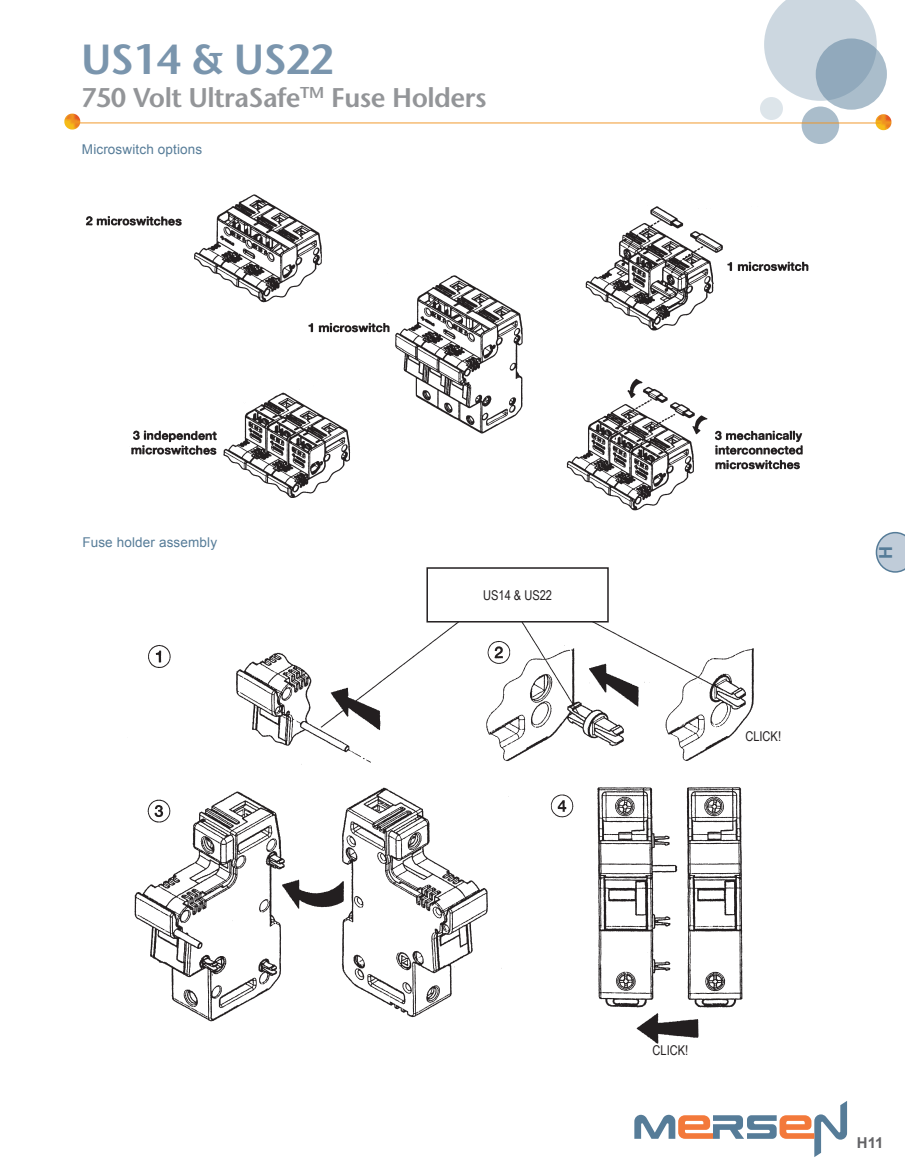
<style>
.page{position:relative;width:905px;height:1175px;background:#fff}
.page>*{position:absolute;margin:0;border:0;box-sizing:border-box;transform-origin:0 0}
.Page_Title{font:600 42px "Stone Sans Std";letter-spacing:-.02em;color:#7a95ad}
.Page_Title-2{font:600 27px "Stone Sans Std";letter-spacing:-.02em;color:#939598}
.Section_Letter{font:700 18px "Arial";color:#567c98}
.t1{font:700 15px "Arial";color:#636366}
.DescriptionPara{font:13.5px "Arial";letter-spacing:.01em;color:#567c98}
.t2{font:13.5px "Arial Narrow";color:#231f20}
</style>
<div class="page">
<svg style="left:764px;top:0;width:112px;height:101px"></svg>
<svg style="left:815px;top:38px;width:71px;height:72px;fill:#91a9bc"></svg>
<svg style="left:801px;top:106px;width:38px;height:38px"></svg>
<div style="left:760px;top:97px;width:23px;height:23px;background:#dde5ea;border-radius:50%"></div>
<svg style="left:634px;top:1101px;width:213px;height:56px"></svg>
<svg style="left:875px;top:532px;width:29px;height:40px"></svg>
<svg style="left:875px;top:114px;width:16px;height:16px"></svg>
<hr style="left:79px;top:122px;width:801px;height:1px;background:#f09320">
<svg style="left:64px;top:114px;width:16px;height:16px"></svg>
<img style="left:134px;top:588px;width:620px;height:456px">
<div style="left:427px;top:568px;width:181px;height:54px;background:#fff"></div>
<div style="left:426px;top:567px;width:182px;height:55px;border:2px solid #231f20"></div>
<img style="left:85px;top:194px;width:724px;height:317px">
<p class="Page_Title" style="left:81px;top:34px;width:254px">US14 &amp; US22</p>
<p class="Page_Title-2" style="left:81px;top:81px;width:407px">750 Volt UltraSafe<sup>TM</sup> Fuse Holders</p>
<p class="DescriptionPara" style="left:82px;top:140px;width:122px">Microswitch options</p>
<p class="DescriptionPara" style="left:82px;top:533px;width:136px">Fuse holder assembly</p>
<p class="t2" style="left:483px;top:585px;width:70px">US14 &amp; US22</p>
<p class="t2" style="left:745px;top:726px;width:37px">CLICK!</p>
<p class="Section_Letter" style="left:873px;top:559px;width:14px;rotate:-90deg">H</p>
<p class="t2" style="left:652px;top:1040px;width:37px">CLICK!</p>
<p class="t1" style="left:856px;top:1133px;width:28px">H11</p>
</div>
